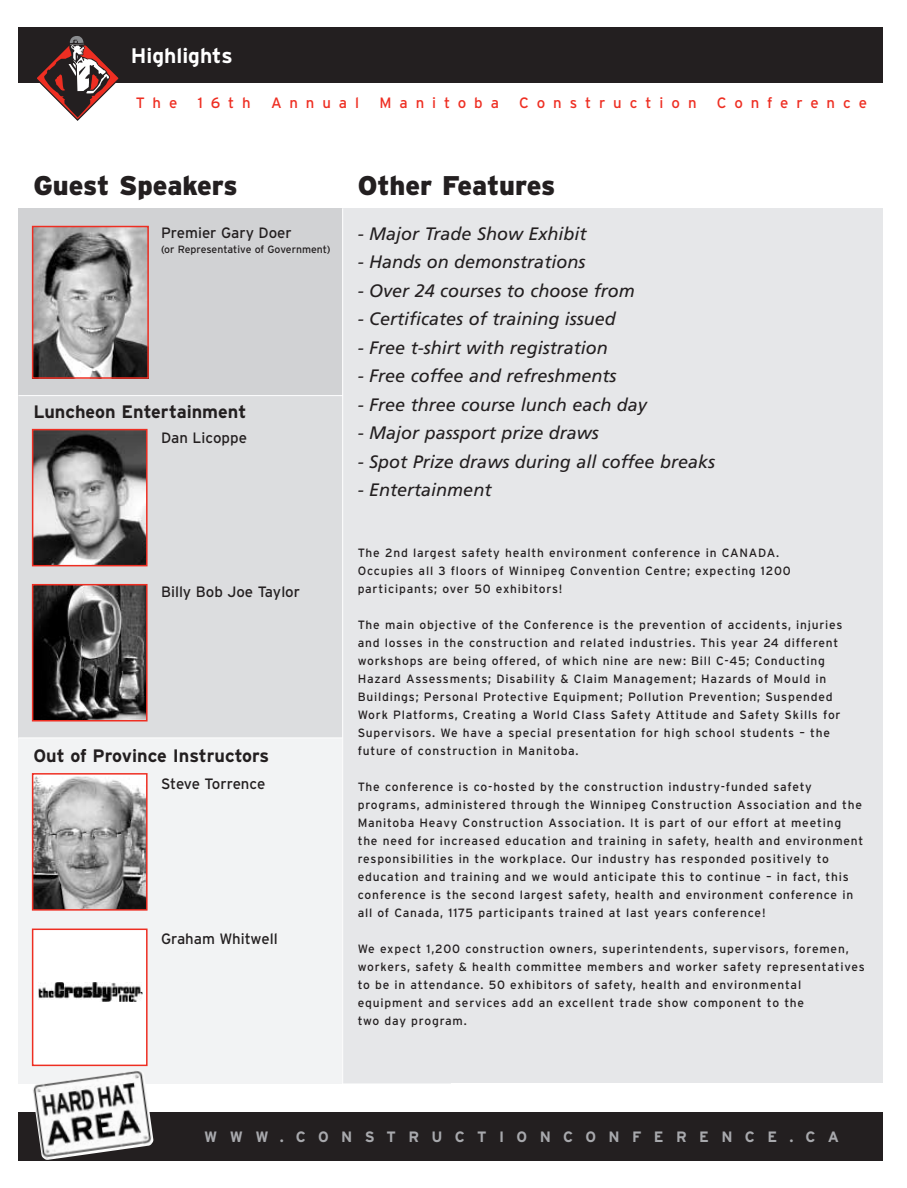
<style>
.page{position:relative;width:907px;height:1188px;background:#fff}
.page>*{position:absolute;margin:0;border:0;box-sizing:border-box;transform-origin:0 0}
.t1{font:900 27px "Interstate";color:#231f20}
.t2{font:700 21px "Interstate";color:#fff}
.t3{font:italic 18px "Frutiger";color:#231f20}
.t4{font:700 18px "Interstate";color:#231f20}
.t5{font:15px "Interstate";color:#231f20}
.t6{font:15px "Interstate";letter-spacing:.53em;color:#ee2e22}
.t7{font:700 15px "Interstate";letter-spacing:.825em;color:#a8a9ad}
.t8{font:12px/18px "Interstate";letter-spacing:.065em;color:#231f20}
.t9{font:10.5px "Interstate";color:#231f20}
</style>
<div class="page">
<div style="left:18px;top:396px;width:432px;height:342px;background:#dcdddf"></div>
<div style="left:18px;top:738px;width:432px;height:345px;background:#f2f3f4"></div>
<div style="left:18px;top:208px;width:432px;height:188px;background:#d1d2d4"></div>
<div style="left:342px;top:208px;width:540px;height:875px;background:#e6e7e9"></div>
<div style="left:18px;top:1113px;width:864px;height:48px;background:#231f20"></div>
<img style="left:32px;top:1071px;width:121px;height:89px">
<div style="left:18px;top:27px;width:864px;height:55px;background:#231f20"></div>
<svg style="left:35px;top:36px;width:85px;height:85px"></svg>
<img style="left:35px;top:776px;width:109px;height:132px">
<div style="left:32px;top:773px;width:115px;height:138px;border:2px solid #ee2e22"></div>
<hr style="left:342px;top:208px;width:1px;height:882px;background:#fff">
<hr style="left:18px;top:395px;width:324px;height:1px;background:#fff">
<hr style="left:18px;top:738px;width:324px;height:1px;background:#fff">
<div style="left:33px;top:929px;width:114px;height:136px;background:#fff"></div>
<img style="left:38px;top:982px;width:105px;height:19px">
<div style="left:32px;top:929px;width:115px;height:137px;border:2px solid #ee2e22"></div>
<img style="left:35px;top:432px;width:109px;height:131px">
<div style="left:32px;top:429px;width:115px;height:137px;border:2px solid #ee2e22"></div>
<img style="left:35px;top:587px;width:109px;height:132px">
<div style="left:32px;top:584px;width:115px;height:138px;border:2px solid #ee2e22"></div>
<img style="left:35px;top:229px;width:111px;height:147px">
<div style="left:32px;top:226px;width:117px;height:153px;border:2px solid #ee2e22"></div>
<h2 class="t2" style="left:131px;top:47px;width:103px">Highlights</h2>
<p class="t6" style="left:136px;top:97px;width:43px">The</p>
<p class="t6" style="left:198px;top:97px;width:55px">16th</p>
<p class="t6" style="left:271px;top:97px;width:89px">Annual</p>
<p class="t6" style="left:379px;top:97px;width:121px">Manitoba</p>
<p class="t6" style="left:519px;top:97px;width:179px">Construction</p>
<p class="t6" style="left:716px;top:97px;width:151px">Conference</p>
<h1 class="t1" style="left:33px;top:175px;width:206px">Guest Speakers</h1>
<h1 class="t1" style="left:357px;top:175px;width:199px">Other Features</h1>
<p class="t5" style="left:161px;top:227px;width:132px">Premier Gary Doer</p>
<p class="t9" style="left:161px;top:245px;width:171px">(or Representative of Government)</p>
<h3 class="t3" style="left:357px;top:226px;width:230px">- Major Trade Show Exhibit</h3>
<h3 class="t3" style="left:357px;top:255px;width:229px">- Hands on demonstrations</h3>
<h3 class="t3" style="left:357px;top:283px;width:278px">- Over 24 courses to choose from</h3>
<h3 class="t3" style="left:357px;top:312px;width:260px">- Certificates of training issued</h3>
<h3 class="t3" style="left:357px;top:340px;width:252px">- Free t-shirt with registration</h3>
<h3 class="t3" style="left:357px;top:369px;width:260px">- Free coffee and refreshments</h3>
<h3 class="t3" style="left:357px;top:397px;width:290px">- Free three course lunch each day</h3>
<h3 class="t3" style="left:357px;top:426px;width:242px">- Major passport prize draws</h3>
<h3 class="t3" style="left:357px;top:454px;width:359px">- Spot Prize draws during all coffee breaks</h3>
<h3 class="t3" style="left:357px;top:483px;width:135px">- Entertainment</h3>
<h3 class="t4" style="left:33px;top:405px;width:214px">Luncheon Entertainment</h3>
<p class="t5" style="left:161px;top:432px;width:87px">Dan Licoppe</p>
<p class="t5" style="left:161px;top:586px;width:140px">Billy Bob Joe Taylor</p>
<h3 class="t4" style="left:33px;top:749px;width:237px">Out of Province Instructors</h3>
<p class="t5" style="left:161px;top:778px;width:106px">Steve Torrence</p>
<p class="t5" style="left:161px;top:933px;width:118px">Graham Whitwell</p>
<p class="t8" style="left:357px;top:545px;width:434px">The 2nd largest safety health environment conference in CANADA.<br>Occupies all 3 floors of Winnipeg Convention Centre; expecting 1200 participants; over 50 exhibitors!</p>
<p class="t8" style="left:357px;top:617px;width:486px">The main objective of the Conference is the prevention of accidents, injuries and losses in the construction and related industries. This year 24 different workshops are being offered, of which nine are new: Bill C-45; Conducting Hazard Assessments; Disability &amp; Claim Management; Hazards of Mould in Buildings; Personal Protective Equipment; Pollution Prevention; Suspended Work Platforms, Creating a World Class Safety Attitude and Safety Skills for Supervisors. We have a special presentation for high school students – the future of construction in Manitoba.</p>
<p class="t8" style="left:357px;top:779px;width:507px">The conference is co-hosted by the construction industry-funded safety programs, administered through the Winnipeg Construction Association and the Manitoba Heavy Construction Association. It is part of our effort at meeting the need for increased education and training in safety, health and environment responsibilities in the workplace. Our industry has responded positively to education and training and we would anticipate this to continue – in fact, this conference is the second largest safety, health and environment conference in all of Canada, 1175 participants trained at last years conference!</p>
<p class="t8" style="left:357px;top:941px;width:508px">We expect 1,200 construction owners, superintendents, supervisors, foremen, workers, safety &amp; health committee members and worker safety representatives to be in attendance. 50 exhibitors of safety, health and environmental equipment and services add an excellent trade show component to the<br>two day program.</p>
<p class="t7" style="left:204px;top:1131px;width:636px">WWW.CONSTRUCTIONCONFERENCE.CA</p>
</div>
